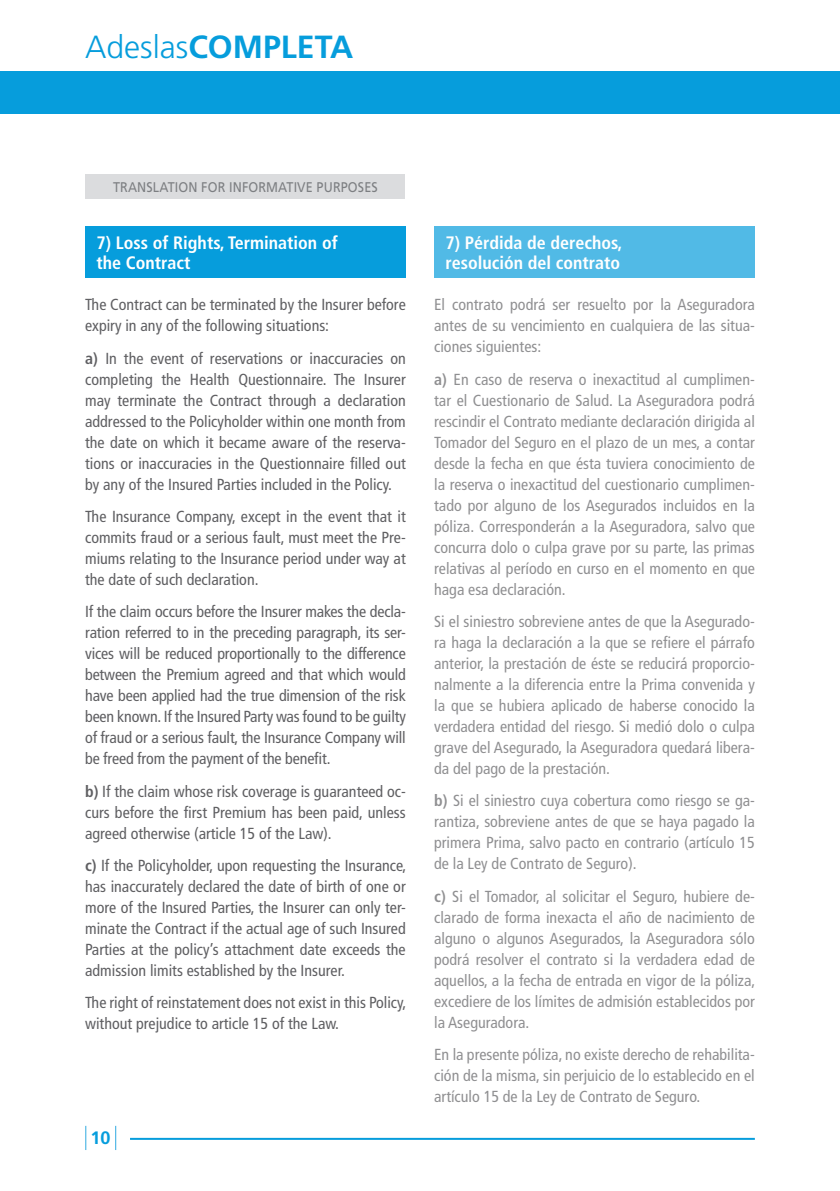
<style>
.page{position:relative;width:840px;height:1191px;background:#fff}
.page>*{position:absolute;margin:0;border:0;box-sizing:border-box;transform-origin:0 0}
.t1{font:700 32px "Frutiger";color:#069ddc}
.t2{font:700 condensed 18px/20px "Frutiger";color:#fff}
.t3{font:700 18px "Frutiger";color:#069ddc}
.t4{font:condensed 16px/21px "Frutiger";color:#5f5f62;text-align:justify}
.t5{font:14px "Frutiger";letter-spacing:.01em;color:#7d7f82;scale:.9 1}
.s1{font-weight:300}
.s2{font-weight:700}
</style>
<div class="page">
<div style="left:0;top:71px;width:839px;height:43px;background:#069ddc"></div>
<svg style="left:115px;top:1125px;width:1px;height:25px"></svg>
<svg style="left:85px;top:1125px;width:1px;height:25px"></svg>
<hr style="left:130px;top:1137px;width:624px;height:2px;background:#069ddc">
<div style="left:85px;top:227px;width:320px;height:51px;background:#069ddc"></div>
<div style="left:434px;top:227px;width:320px;height:51px;background:#51bae6"></div>
<div style="left:85px;top:174px;width:319px;height:25px;background:#dbdcde"></div>
<h1 class="t1" style="left:85px;top:28px;width:269px"><span class="s1">Adeslas</span>COMPLETA</h1>
<p class="t5" style="left:113px;top:179px;width:295px">TRANSLATION FOR INFORMATIVE PURPOSES</p>
<p class="t2" style="left:96px;top:233px;width:242px">7) Loss of Rights, Termination of the Contract</p>
<p class="t4" style="left:85px;top:294px;width:322px">The Contract can be terminated by the Insurer before expiry in any of the following situations:</p>
<p class="t4" style="left:85px;top:348px;width:322px"><span class="s2">a)</span> In the event of reservations or inaccuracies on completing the Health Questionnaire. The Insurer may terminate the Contract through a declaration addressed to the Policyholder within one month from the date on which it became aware of the reserva&shy;tions or inaccuracies in the Questionnaire filled out by any of the Insured Parties included in the Policy.</p>
<p class="t4" style="left:85px;top:506px;width:322px">The Insurance Company, except in the event that it commits fraud or a serious fault, must meet the Pre&shy;miums relating to the Insurance period under way at the date of such declaration.</p>
<p class="t4" style="left:85px;top:601px;width:322px">If the claim occurs before the Insurer makes the decla&shy;ration referred to in the preceding paragraph, its ser&shy;vices will be reduced proportionally to the difference between the Premium agreed and that which would have been applied had the true dimension of the risk been known. If the Insured Party was found to be guilty of fraud or a serious fault, the Insurance Company will be freed from the payment of the benefit.</p>
<p class="t4" style="left:85px;top:780px;width:322px"><span class="s2">b)</span> If the claim whose risk coverage is guaranteed oc&shy;curs before the first Premium has been paid, unless agreed otherwise (article 15 of the Law).</p>
<p class="t4" style="left:85px;top:855px;width:322px"><span class="s2">c)</span> If the Policyholder, upon requesting the Insurance, has inaccurately declared the date of birth of one or more of the Insured Parties, the Insurer can only ter&shy;minate the Contract if the actual age of such Insured Parties at the policy’s attachment date exceeds the admission limits established by the Insurer.</p>
<p class="t4" style="left:85px;top:992px;width:322px">The right of reinstatement does not exist in this Policy, without prejudice to article 15 of the Law.</p>
<p class="t3" style="left:90px;top:1127px;width:22px">10</p>
<p class="t2" style="left:445px;top:233px;width:178px">7) Pérdida de derechos, resolución del contrato</p>
<p class="t4" style="left:434px;top:294px;width:322px">El contrato podrá ser resuelto por la Aseguradora antes de su vencimiento en cualquiera de las situa&shy;ciones siguientes:</p>
<p class="t4" style="left:434px;top:369px;width:322px"><span class="s2">a)</span> En caso de reserva o inexactitud al cumplimen&shy;tar el Cuestionario de Salud. La Aseguradora podrá rescindir el Contrato mediante declaración dirigida al Tomador del Seguro en el plazo de un mes, a contar desde la fecha en que ésta tuviera conocimiento de la reserva o inexactitud del cuestionario cumplimen&shy;tado por alguno de los Asegurados incluidos en la póliza. Corresponderán a la Aseguradora, salvo que concurra dolo o culpa grave por su parte, las primas relativas al período en curso en el momento en que haga esa declaración.</p>
<p class="t4" style="left:434px;top:611px;width:322px">Si el siniestro sobreviene antes de que la Asegurado&shy;ra haga la declaración a la que se refiere el párrafo anterior, la prestación de éste se reducirá proporcio&shy;nalmente a la diferencia entre la Prima convenida y la que se hubiera aplicado de haberse conocido la verdadera entidad del riesgo. Si medió dolo o culpa grave del Asegurado, la Aseguradora quedará libera&shy;da del pago de la prestación.</p>
<p class="t4" style="left:434px;top:790px;width:322px"><span class="s2">b)</span> Si el siniestro cuya cobertura como riesgo se ga&shy;rantiza, sobreviene antes de que se haya pagado la primera Prima, salvo pacto en contrario (artículo 15 de la Ley de Contrato de Seguro).</p>
<p class="t4" style="left:434px;top:885px;width:322px"><span class="s2">c)</span> Si el Tomador, al solicitar el Seguro, hubiere de&shy;clarado de forma inexacta el año de nacimiento de alguno o algunos Asegurados, la Aseguradora sólo podrá resolver el contrato si la verdadera edad de aquellos, a la fecha de entrada en vigor de la póliza, excediere de los límites de admisión establecidos por la Aseguradora.</p>
<p class="t4" style="left:434px;top:1044px;width:322px">En la presente póliza, no existe derecho de rehabilita&shy;ción de la misma, sin perjuicio de lo establecido en el artículo 15 de la Ley de Contrato de Seguro.</p>
</div>
